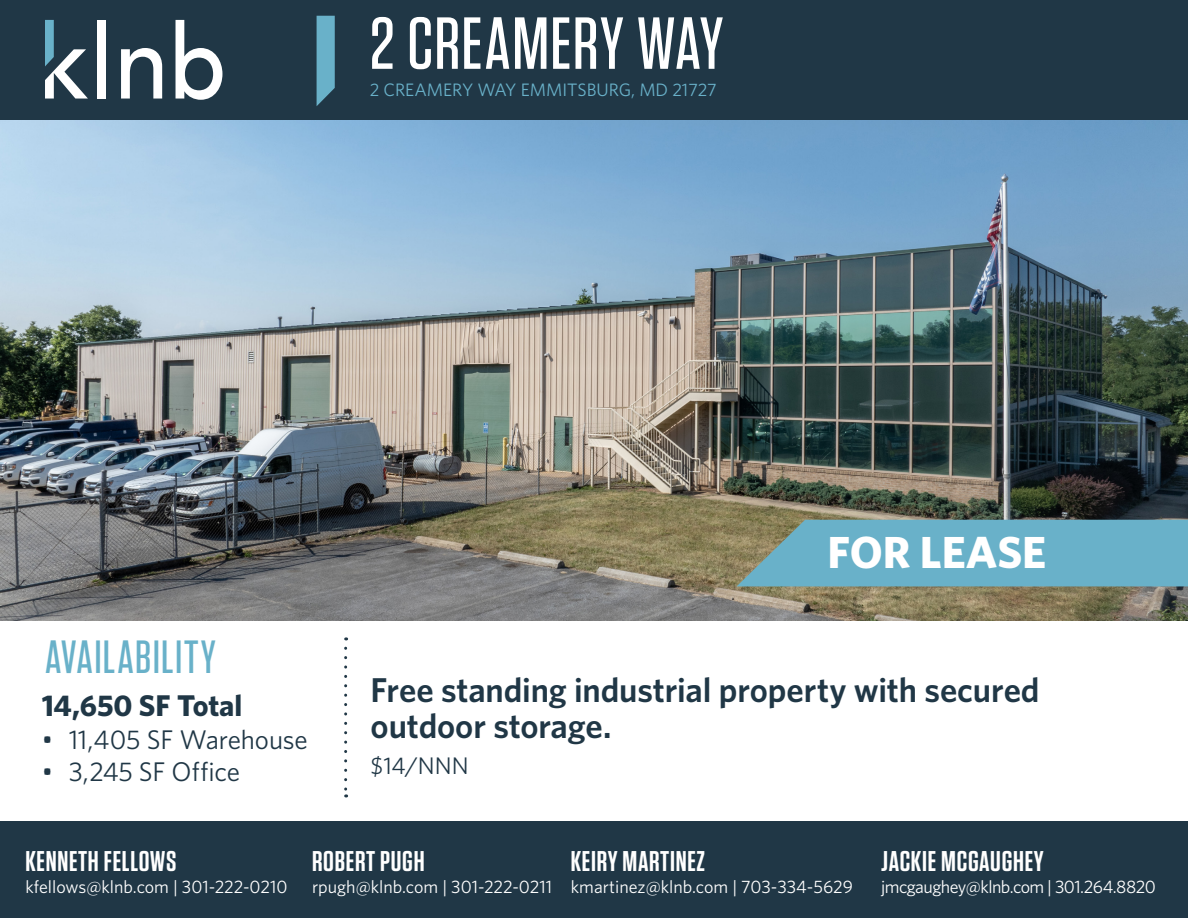
<style>
.page{position:relative;width:1188px;height:918px;background:#fff}
.page>*{position:absolute;margin:0;border:0;box-sizing:border-box;transform-origin:0 0}
.t1{font:500 73.5px "Tungsten";letter-spacing:.015em;color:#fff}
.t2{font:500 46.5px "Tungsten";letter-spacing:.03em;color:#69b1c9}
.t3{font:700 45px "Whitney";color:#fff}
.t4{font:600 34.5px/36px "Whitney";letter-spacing:-.005em;color:#203746}
.t5{font:700 30px "Whitney";letter-spacing:-.005em;color:#203746}
.t6{font:600 28.5px "Tungsten";letter-spacing:.025em;color:#fff}
.t7{font:27px "Whitney";letter-spacing:-.005em;color:#203746}
.t8{font:24px "Whitney";color:#203746}
.t9{font:18px "Whitney";color:#fff}
.t10{font:18px "Whitney";letter-spacing:-.03em;color:#fff}
.t11{font:18px "Whitney";color:#69b1c9}
</style>
<div class="page">
<div style="left:0;top:822px;width:1188px;height:96px;background:#203746"></div>
<div style="left:0;top:0;width:1188px;height:120px;background:#203746"></div>
<svg style="left:317px;top:16px;width:18px;height:90px;background:#60a3ba"></svg>
<svg style="left:45px;top:20px;width:43px;height:79px"></svg>
<div style="left:97px;top:20px;width:9px;height:79px;background:#fff"></div>
<svg style="left:121px;top:48px;width:41px;height:51px"></svg>
<svg style="left:176px;top:20px;width:46px;height:80px"></svg>
<img style="left:0;top:120px;width:1188px;height:501px">
<svg style="left:344px;top:648px;width:3px;height:149px"></svg>
<svg style="left:737px;top:520px;width:451px;height:66px;background:#6badc0"></svg>
<h1 class="t1" style="left:370px;top:5px;width:355px">2 CREAMERY WAY</h1>
<p class="t11" style="left:370px;top:77px;width:348px">2 CREAMERY WAY EMMITSBURG, MD 21727</p>
<p class="t2" style="left:45px;top:633px;width:172px">AVAILABILITY</p>
<p class="t5" style="left:42px;top:688px;width:202px">14,650 SF Total</p>
<p class="t7" style="left:42px;top:721px;width:268px">• 11,405 SF Warehouse</p>
<p class="t7" style="left:42px;top:754px;width:200px">• 3,245 SF Office</p>
<p class="t3" style="left:828px;top:525px;width:220px">FOR LEASE</p>
<p class="t4" style="left:371px;top:671px;width:671px">Free standing industrial property with secured outdoor storage.</p>
<p class="t8" style="left:371px;top:750px;width:100px">$14/NNN</p>
<h3 class="t6" style="left:26px;top:846px;width:152px">KENNETH FELLOWS</h3>
<p class="t9" style="left:26px;top:874px;width:264px">kfellows@klnb.com | 301-222-0210</p>
<h3 class="t6" style="left:312px;top:846px;width:114px">ROBERT PUGH</h3>
<p class="t9" style="left:312px;top:874px;width:242px">rpugh@klnb.com | 301-222-0211</p>
<h3 class="t6" style="left:571px;top:846px;width:136px">KEIRY MARTINEZ</h3>
<p class="t9" style="left:571px;top:874px;width:284px">kmartinez@klnb.com | 703-334-5629</p>
<h3 class="t6" style="left:881px;top:846px;width:164px">JACKIE MCGAUGHEY</h3>
<p class="t10" style="left:881px;top:874px;width:276px">jmcgaughey@klnb.com | 301.264.8820</p>
</div>
